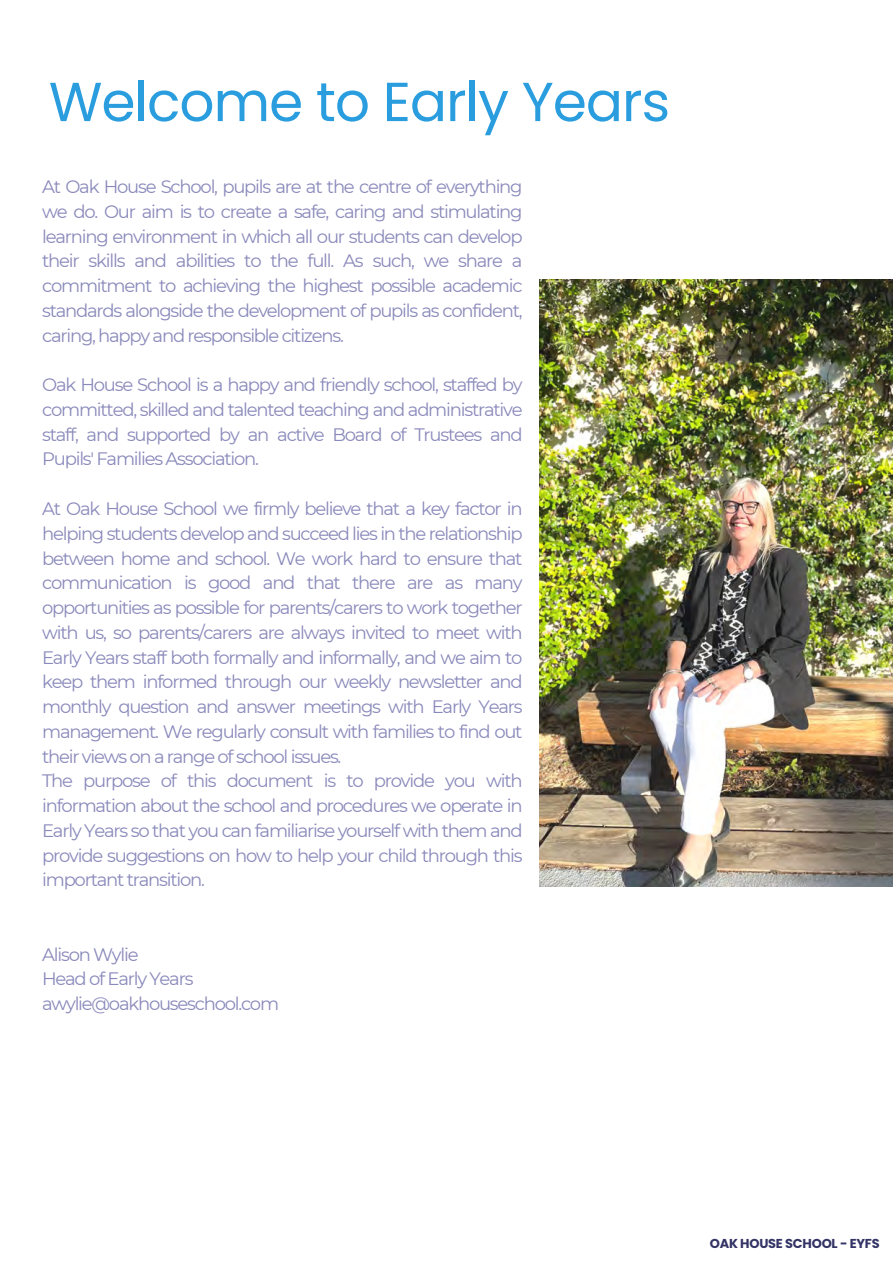
<style>
.page{position:relative;width:893px;height:1264px;background:#fff}
.page>*{position:absolute;margin:0;border:0;box-sizing:border-box;transform-origin:0 0}
.t1{font:54.9px "Poppins";letter-spacing:-.02em;color:#2a9ddf}
.t2{font:18px/24.8px "Montserrat";letter-spacing:-.07em;color:#8989bb;text-align:justify}
.t3{font:700 12.9px "Poppins";letter-spacing:-.02em;color:#336}
</style>
<div class="page">
<img style="left:539px;top:279px;width:353px;height:608px">
<h1 class="t1" style="left:49px;top:63px;width:622px">Welcome to Early Years</h1>
<h2 class="t2" style="left:42px;top:174px;width:482px">At Oak House School, pupils are at the centre of everything we do. Our aim is to create a safe, caring and stimulating learning environment in which all our students can develop their skills and abilities to the full. As such, we share a commitment to achieving the highest possible academic standards alongside the development of pupils as confident, caring, happy and responsible citizens.</h2>
<h2 class="t2" style="left:42px;top:372px;width:482px">Oak House School is a happy and friendly school, staffed by committed, skilled and talented teaching and administrative staff, and supported by an active Board of Trustees and Pupils' Families Association.</h2>
<h2 class="t2" style="left:42px;top:496px;width:482px;text-align:left">At Oak House School we firmly believe that a key factor in helping students develop and succeed lies in the relationship between home and school. We work hard to ensure that communication is good and that there are as many opportunities as possible for parents/carers to work together with us, so parents/carers are always invited to meet with Early Years staff both formally and informally, and we aim to keep them informed through our weekly newsletter and monthly question and answer meetings with Early Years management. We regularly consult with families to find out their views on a range of school issues.<br>The purpose of this document is to provide you with information about the school and procedures we operate in Early Years so that you can familiarise yourself with them and provide suggestions on how to help your child through this important transition.</h2>
<h2 class="t2" style="left:42px;top:941px;width:238px;text-align:left">Alison Wylie<br>Head of Early Years awylie@oakhouseschool.com</h2>
<p class="t3" style="left:709px;top:1234px;width:171px">OAK HOUSE SCHOOL - EYFS</p>
</div>
